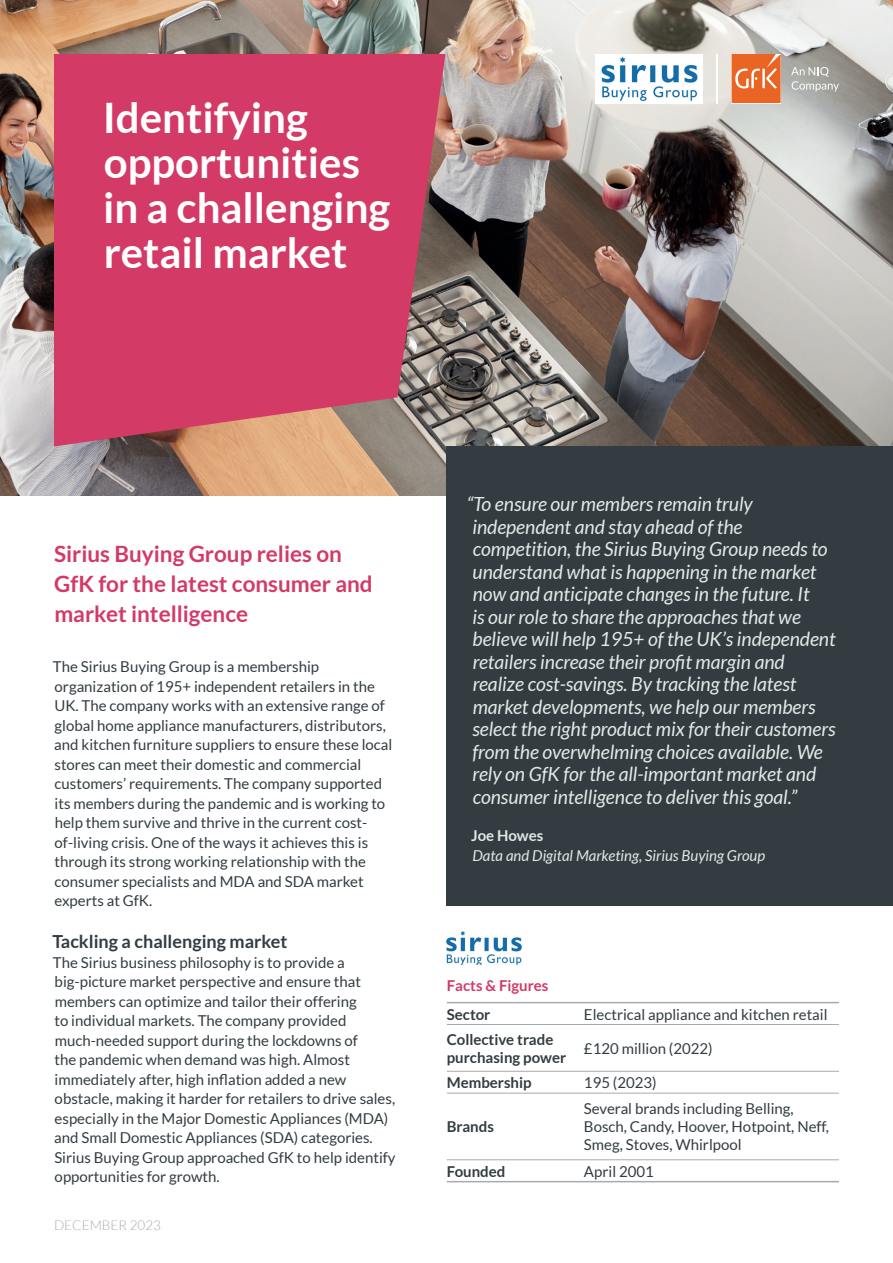
<style>
.page{position:relative;width:893px;height:1263px;background:#fff}
.page>*{position:absolute;margin:0;border:0;box-sizing:border-box;transform-origin:0 0}
.t1{font:700 42px/45px "Lato";color:#fff}
.t2{font:700 22.5px/30px "Lato";color:#d33a66}
.t3{font:italic 19.5px/22.5px "Lato";letter-spacing:-.005em;color:#e4e8e7}
.t4{font:700 18px "Lato";color:#323c41}
.t5{font:15px/19.5px "Lato";color:#323c41}
.t6{font:700 15px/18px "Lato";color:#323c41}
.t7{font:italic 15px "Lato";color:#e4e8e7}
.t8{font:700 15px "Lato";color:#d33a66}
.t9{font:700 15px "Lato";color:#e4e8e7}
.t10{font:300 13.5px "Lato";color:#a6acae}
</style>
<div class="page">
<img style="left:0;top:0;width:893px;height:495px">
<hr style="left:716px;top:54px;width:2px;height:49px;background:#fff">
<svg style="left:791px;top:67px;width:48px;height:25px"></svg>
<svg style="left:732px;top:54px;width:49px;height:49px;background:#ec7840"></svg>
<svg style="left:54px;top:54px;width:391px;height:392px;background:#cc4367"></svg>
<div style="left:446px;top:446px;width:447px;height:460px;background:#323c41"></div>
<hr style="left:447px;top:1002px;width:137px;height:1px;background:#a6acae">
<hr style="left:584px;top:1002px;width:255px;height:1px;background:#a6acae">
<hr style="left:447px;top:1181px;width:137px;height:1px;background:#a6acae">
<hr style="left:584px;top:1181px;width:255px;height:1px;background:#a6acae">
<hr style="left:447px;top:1024px;width:137px;height:1px;background:#a6acae">
<hr style="left:584px;top:1024px;width:255px;height:1px;background:#a6acae">
<hr style="left:447px;top:1071px;width:137px;height:1px;background:#a6acae">
<hr style="left:584px;top:1071px;width:255px;height:1px;background:#a6acae">
<hr style="left:447px;top:1093px;width:137px;height:1px;background:#a6acae">
<hr style="left:584px;top:1093px;width:255px;height:1px;background:#a6acae">
<hr style="left:447px;top:1159px;width:137px;height:1px;background:#a6acae">
<hr style="left:584px;top:1159px;width:255px;height:1px;background:#a6acae">
<img style="left:447px;top:931px;width:75px;height:34px">
<div style="left:596px;top:54px;width:107px;height:49px;background:#fff"></div>
<img style="left:601px;top:56px;width:97px;height:45px">
<h1 class="t1" style="left:103px;top:95px;width:289px">Identifying opportunities in a challenging retail market</h1>
<h2 class="t2" style="left:54px;top:539px;width:320px">Sirius Buying Group relies on<br>GfK for the latest consumer and market intelligence</h2>
<p class="t5" style="left:53px;top:657px;width:341px">The Sirius Buying Group is a membership organization of 195+ independent retailers in the UK. The company works with an extensive range of global home appliance manufacturers, distributors, and kitchen furniture suppliers to ensure these local stores can meet their domestic and commercial customers’ requirements. The company supported its members during the pandemic and is working to help them survive and thrive in the current cost&shy;of-living crisis. One of the ways it achieves this is through its strong working relationship with the consumer specialists and MDA and SDA market experts at GfK.</p>
<p class="t4" style="left:52px;top:931px;width:237px">Tackling a challenging market</p>
<p class="t5" style="left:53px;top:952px;width:344px">The Sirius business philosophy is to provide a big-picture market perspective and ensure that members can optimize and tailor their offering<br>to individual markets. The company provided much-needed support during the lockdowns of<br>the pandemic when demand was high. Almost immediately after, high inflation added a new obstacle, making it harder for retailers to drive sales, especially in the Major Domestic Appliances (MDA) and Small Domestic Appliances (SDA) categories.<br>Sirius Buying Group approached GfK to help identify opportunities for growth.</p>
<p class="t10" style="left:54px;top:1218px;width:109px">DECEMBER 2023</p>
<p class="t3" style="left:467px;top:493px;width:371px">“To ensure our members remain truly independent and stay ahead of the competition, the Sirius Buying Group needs to understand what is happening in the market now and anticipate changes in the future. It<br>is our role to share the approaches that we believe will help 195+ of the UK’s independent retailers increase their profit margin and<br>realize cost-savings. By tracking the latest market developments, we help our members select the right product mix for their customers from the overwhelming choices available. We rely on GfK for the all-important market and consumer intelligence to deliver this goal.”</p>
<p class="t9" style="left:471px;top:827px;width:74px">Joe Howes</p>
<p class="t7" style="left:472px;top:847px;width:294px">Data and Digital Marketing, Sirius Buying Group</p>
<p class="t8" style="left:447px;top:976px;width:103px">Facts &amp; Figures</p>
<p class="t6" style="left:447px;top:1005px;width:45px">Sector</p>
<p class="t5" style="left:584px;top:1004px;width:245px">Electrical appliance and kitchen retail</p>
<p class="t6" style="left:447px;top:1030px;width:121px">Collective trade purchasing power</p>
<p class="t5" style="left:584px;top:1038px;width:130px">£120 million (2022)</p>
<p class="t6" style="left:447px;top:1073px;width:86px">Membership</p>
<p class="t5" style="left:584px;top:1073px;width:74px">195 (2023)</p>
<p class="t6" style="left:447px;top:1118px;width:49px">Brands</p>
<p class="t5" style="left:584px;top:1100px;width:246px;line-height:18px">Several brands including Belling,<br>Bosch, Candy, Hoover, Hotpoint, Neff,<br>Smeg, Stoves, Whirlpool</p>
<p class="t6" style="left:447px;top:1162px;width:60px">Founded</p>
<p class="t5" style="left:584px;top:1161px;width:71px">April 2001</p>
</div>
